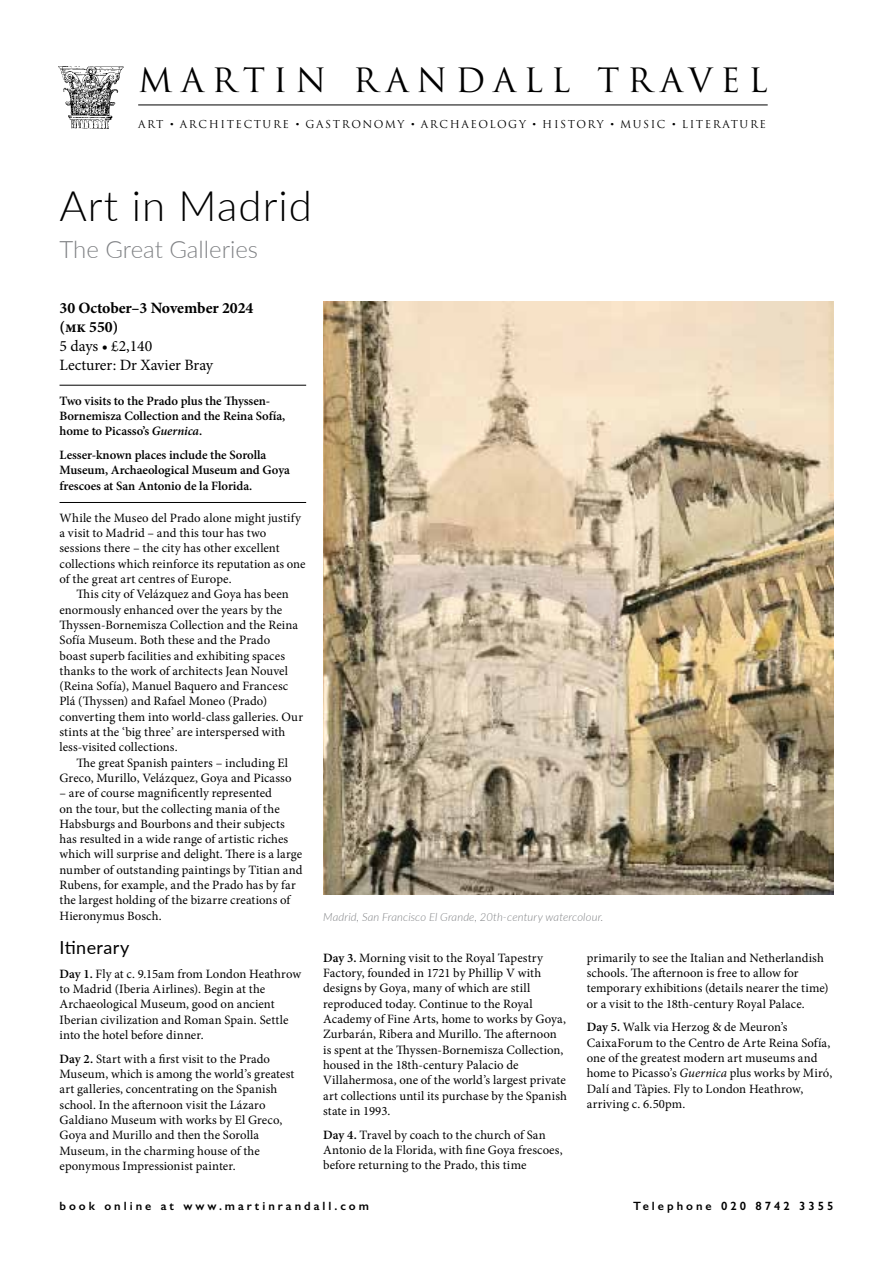
<style>
.page{position:relative;width:893px;height:1263px;background:#fff}
.page>*{position:absolute;margin:0;border:0;box-sizing:border-box;transform-origin:0 0}
.t1{font:300 42px "Lato";letter-spacing:.025em;color:#000}
.t2{font:32.7px "Trajan Pro";letter-spacing:.245em;color:#000}
.t3{font:300 24px "Lato";color:#808285}
.t4{font:18px "Lato";letter-spacing:.02em;color:#000}
.t5{font:15.75px/18.9px "Minion Pro";letter-spacing:-.005em;color:#000}
.t6{font:700 15.75px/18.9px "Minion Pro";letter-spacing:-.005em;color:#000}
.t7{font:12.75px/15.3px "Minion Pro";letter-spacing:.005em;color:#000}
.t8{font:600 12.75px/15.3px "Minion Pro";letter-spacing:-.005em;color:#000}
.t9{font:600 12px "Gill Sans";letter-spacing:.25em;color:#000}
.t10{font:italic 300 11.25px "Lato";letter-spacing:.01em;color:#808285}
.t11{font:10.65px "Trajan Pro";letter-spacing:.15em;color:#000}
.s1{font-family:"Adobe Caslon Pro"}
.s2{font-style:italic}
.s3{font-weight:600}
</style>
<div class="page">
<img style="left:58px;top:66px;width:66px;height:63px">
<hr style="left:138px;top:105px;width:630px;height:1px;background:#000">
<hr style="left:60px;top:385px;width:246px;height:1px;background:#000">
<hr style="left:60px;top:502px;width:246px;height:1px;background:#000">
<img style="left:323px;top:302px;width:510px;height:592px">
<h2 class="t2" style="left:138px;top:59px;width:631px">MARTIN RANDALL TRAVEL</h2>
<p class="t11" style="left:138px;top:117px;width:629px">ART <span class="s1">•</span> ARCHITECTURE <span class="s1">•</span> GASTRONOMY <span class="s1">•</span> ARCHAEOLOGY <span class="s1">•</span> HISTORY <span class="s1">•</span> MUSIC <span class="s1">•</span> LITERATURE</p>
<h1 class="t1" style="left:60px;top:177px;width:254px">Art in Madrid</h1>
<h3 class="t3" style="left:60px;top:233px;width:200px">The Great Galleries</h3>
<p class="t6" style="left:60px;top:299px;width:195px">30 October–3 November 2024 (mk 550)</p>
<p class="t5" style="left:60px;top:337px;width:155px">5 days • £2,140<br>Lecturer: Dr Xavier Bray</p>
<p class="t8" style="left:60px;top:393px;width:227px">Two visits to the Prado plus the Thyssen-<br>Bornemisza Collection and the Reina Sofía, home to Picasso’s <span class="s2">Guernica</span>.</p>
<p class="t8" style="left:60px;top:447px;width:232px">Lesser-known places include the Sorolla<br>Museum, Archaeological Museum and Goya frescoes at San Antonio de la Florida.</p>
<p class="t7" style="left:60px;top:510px;width:248px">While the Museo del Prado alone might justify a visit to Madrid – and this tour has two sessions there – the city has other excellent collections which reinforce its reputation as one of the great art centres of Europe.</p>
<p class="t7" style="left:60px;top:587px;width:245px;text-indent:17px">This city of Velázquez and Goya has been enormously enhanced over the years by the Thyssen-Bornemisza Collection and the Reina Sofía Museum. Both these and the Prado<br>boast superb facilities and exhibiting spaces thanks to the work of architects Jean Nouvel (Reina Sofía), Manuel Baquero and Francesc Plá (Thyssen) and Rafael Moneo (Prado) converting them into world-class galleries. Our stints at the ‘big three’ are interspersed with less-visited collections.</p>
<p class="t7" style="left:60px;top:755px;width:234px;text-align:right">The great Spanish painters – including El<br>Greco, Murillo, Velázquez, Goya and Picasso</p>
<p class="t7" style="left:60px;top:786px;width:244px">– are of course magnificently represented<br>on the tour, but the collecting mania of the Habsburgs and Bourbons and their subjects has resulted in a wide range of artistic riches which will surprise and delight. There is a large number of outstanding paintings by Titian and Rubens, for example, and the Prado has by far the largest holding of the bizarre creations of Hieronymus Bosch.</p>
<h3 class="t4" style="left:60px;top:935px;width:72px">Itinerary</h3>
<p class="t7" style="left:60px;top:966px;width:243px"><span class="s3">Day 1.</span> Fly at c. 9.15am from London Heathrow to Madrid (Iberia Airlines). Begin at the Archaeological Museum, good on ancient Iberian civilization and Roman Spain. Settle into the hotel before dinner.</p>
<p class="t7" style="left:60px;top:1051px;width:236px"><span class="s3">Day 2.</span> Start with a first visit to the Prado Museum, which is among the world’s greatest art galleries, concentrating on the Spanish school. In the afternoon visit the Lázaro Galdiano Museum with works by El Greco, Goya and Murillo and then the Sorolla Museum, in the charming house of the eponymous Impressionist painter.</p>
<p class="t10" style="left:323px;top:909px;width:282px">Madrid, San Francisco El Grande, 20th-century watercolour.</p>
<p class="t7" style="left:323px;top:950px;width:245px"><span class="s3">Day 3.</span> Morning visit to the Royal Tapestry Factory, founded in 1721 by Phillip V with designs by Goya, many of which are still reproduced today. Continue to the Royal Academy of Fine Arts, home to works by Goya, Zurbarán, Ribera and Murillo. The afternoon is spent at the Thyssen-Bornemisza Collection, housed in the 18th-century Palacio de Villahermosa, one of the world’s largest private art collections until its purchase by the Spanish state in 1993.</p>
<p class="t7" style="left:323px;top:1127px;width:241px"><span class="s3">Day 4.</span> Travel by coach to the church of San<br>Antonio de la Florida, with fine Goya frescoes, before returning to the Prado, this time</p>
<p class="t7" style="left:587px;top:950px;width:243px">primarily to see the Italian and Netherlandish schools. The afternoon is free to allow for temporary exhibitions (details nearer the time) or a visit to the 18th-century Royal Palace.</p>
<p class="t7" style="left:587px;top:1020px;width:247px"><span class="s3">Day 5.</span> Walk via Herzog &amp; de Meuron’s CaixaForum to the Centro de Arte Reina Sofía, one of the greatest modern art museums and home to Picasso’s <span class="s2">Guernica</span> plus works by Miró, Dalí and Tàpies. Fly to London Heathrow, arriving c. 6.50pm.</p>
<p class="t9" style="left:60px;top:1199px;width:311px">book online at www.martinrandall.com</p>
<p class="t9" style="left:633px;top:1199px;width:202px">Telephone 020 8742 3355</p>
</div>
